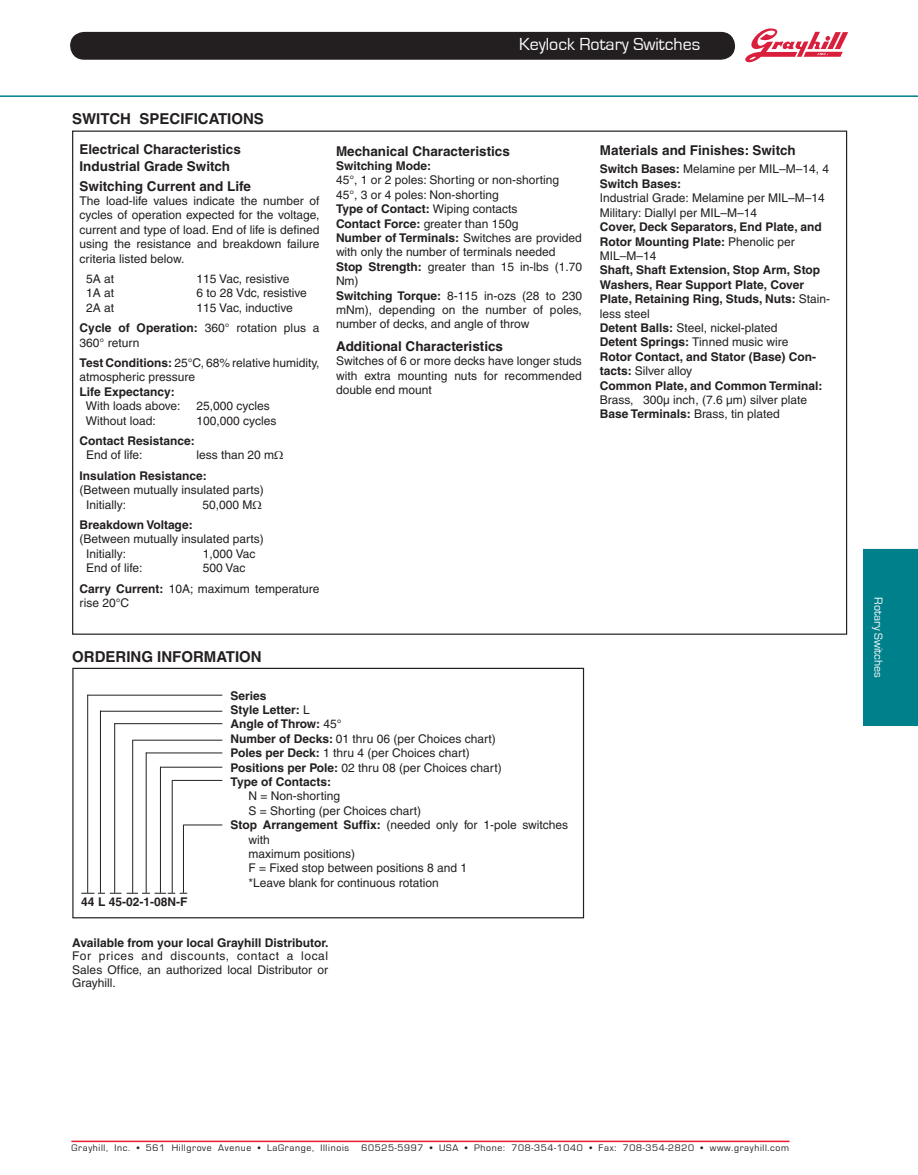
<style>
.page{position:relative;width:918px;height:1175px;background:#fff}
.page>*{position:absolute;margin:0;border:0;box-sizing:border-box;transform-origin:0 0}
.t1{font:18px "Eurostile";color:#fff}
.t2{font:700 15px "Helvetica";color:#231f20}
.t3{font:700 13.5px/16.2px "Helvetica";color:#231f20}
.t4{font:12px/14.4px "Helvetica";color:#231f20}
.t5{font:700 12px/14.4px "Helvetica";color:#231f20}
.t6{font:12px "Eurostile";color:#fff}
.t7{font:9.75px "Eurostile";letter-spacing:.07em;color:#231f20}
.s1{font-weight:700}
.s2{font-weight:400}
</style>
<div class="page">
<svg style="left:745px;top:28px;width:103px;height:34px"></svg>
<div style="left:71px;top:33px;width:663px;height:26px;background:#231f20;border-radius:13px"></div>
<div style="left:70px;top:32px;width:665px;height:28px;border:2px solid #231f20;border-radius:13px"></div>
<div style="left:863px;top:549px;width:55px;height:176px;background:#00808b"></div>
<hr style="left:71px;top:1140px;width:719px;height:2px;background:#ed1a33">
<hr style="left:0;top:95px;width:918px;height:2px;background:#00808b">
<svg style="left:81px;top:892px;width:106px;height:1px"></svg>
<hr style="left:183px;top:825px;width:1px;height:67px;background:#231f20">
<hr style="left:183px;top:824px;width:39px;height:1px;background:#231f20">
<hr style="left:172px;top:780px;width:1px;height:112px;background:#231f20">
<hr style="left:172px;top:780px;width:50px;height:1px;background:#231f20">
<hr style="left:160px;top:766px;width:1px;height:126px;background:#231f20">
<hr style="left:160px;top:766px;width:62px;height:1px;background:#231f20">
<hr style="left:146px;top:752px;width:1px;height:140px;background:#231f20">
<hr style="left:146px;top:752px;width:76px;height:1px;background:#231f20">
<hr style="left:132px;top:740px;width:1px;height:152px;background:#231f20">
<hr style="left:132px;top:740px;width:90px;height:1px;background:#231f20">
<hr style="left:114px;top:723px;width:1px;height:169px;background:#231f20">
<hr style="left:114px;top:723px;width:108px;height:1px;background:#231f20">
<hr style="left:100px;top:710px;width:1px;height:182px;background:#231f20">
<hr style="left:100px;top:711px;width:122px;height:1px;background:#231f20">
<hr style="left:87px;top:694px;width:1px;height:198px;background:#231f20">
<hr style="left:87px;top:694px;width:135px;height:1px;background:#231f20">
<div style="left:72px;top:668px;width:512px;height:250px;border:1px solid #231f20"></div>
<h1 class="t1" style="left:519px;top:34px;width:183px">Keylock Rotary Switches</h1>
<p class="t2" style="left:72px;top:110px;width:21px">SWITCH</p>
<p class="t2" style="left:140px;top:110px;width:115px">Specifications</p>
<p class="t3" style="left:80px;top:141px;width:163px">Electrical Characteristics<br>Industrial Grade Switch</p>
<p class="t3" style="left:80px;top:177px;width:173px">Switching Current and Life</p>
<p class="t4" style="left:80px;top:193px;width:242px;text-align:justify">The load-life values indicate the number of cycles of operation expected for the voltage, current and type of load. End of life is defined using the resistance and breakdown failure criteria listed below.</p>
<p class="t4" style="left:86px;top:271px;width:30px">5A at</p>
<p class="t4" style="left:197px;top:271px;width:94px">115 Vac, resistive</p>
<p class="t4" style="left:86px;top:286px;width:30px">1A at</p>
<p class="t4" style="left:197px;top:286px;width:112px">6 to 28 Vdc, resistive</p>
<p class="t4" style="left:86px;top:300px;width:30px">2A at</p>
<p class="t4" style="left:80px;top:297px;width:242px;line-height:20.4px;text-indent:117px">115 Vac, inductive<br><span class="s1">Cycle of Operation:</span> 360° rotation plus a</p>
<p class="t4" style="left:80px;top:332px;width:241px;line-height:20.4px">360° return<br><span class="s1">Test Conditions:</span> 25°C, 68% relative humidity,</p>
<p class="t4" style="left:80px;top:370px;width:117px">atmospheric pressure</p>
<p class="t5" style="left:80px;top:384px;width:97px">Life Expectancy:</p>
<p class="t4" style="left:86px;top:399px;width:96px">With loads above:</p>
<p class="t4" style="left:197px;top:399px;width:75px">25,000 cycles</p>
<p class="t4" style="left:86px;top:413px;width:72px">Without load:</p>
<p class="t4" style="left:197px;top:413px;width:82px">100,000 cycles</p>
<p class="t5" style="left:80px;top:433px;width:117px">Contact Resistance:</p>
<p class="t4" style="left:86px;top:448px;width:58px">End of life:</p>
<p class="t4" style="left:197px;top:448px;width:79px">less than 20 m</p>
<p class="t5" style="left:80px;top:468px;width:129px">Insulation Resistance:</p>
<p class="t4" style="left:86px;top:483px;width:179px;text-indent:-7px">(Between mutually insulated parts)<br>Initially:</p>
<p class="t4" style="left:203px;top:497px;width:52px">50,000 M</p>
<p class="t5" style="left:80px;top:517px;width:115px">Breakdown Voltage:</p>
<p class="t4" style="left:86px;top:532px;width:179px;text-indent:-7px">(Between mutually insulated parts)<br>Initially:</p>
<p class="t4" style="left:203px;top:546px;width:54px">1,000 Vac</p>
<p class="t4" style="left:86px;top:561px;width:58px">End of life:</p>
<p class="t4" style="left:80px;top:558px;width:242px;line-height:20.4px;text-indent:123px">500 Vac<br><span class="s1">Carry Current:</span> 10A; maximum temperature</p>
<p class="t4" style="left:80px;top:595px;width:51px">rise 20°C</p>
<p class="t3" style="left:336px;top:142px;width:175px">Mechanical Characteristics</p>
<p class="t5" style="left:336px;top:158px;width:97px">Switching Mode:</p>
<p class="t4" style="left:336px;top:173px;width:248px">45°, 1 or 2 poles: Shorting or non-shorting 45°, 3 or 4 poles: Non-shorting<br><span class="s1">Type of Contact:</span> Wiping contacts<br><span class="s1">Contact Force:</span> greater than 150g<br><span class="s1">Number of Terminals:</span> Switches are provided with only the number of terminals needed <span class="s1">Stop Strength:</span> greater than 15 in-lbs (1.70<br>Nm)<br><span class="s1">Switching Torque:</span> 8-115 in-ozs (28 to 230 mNm), depending on the number of poles, number of decks, and angle of throw</p>
<p class="t3" style="left:336px;top:337px;width:169px">Additional Characteristics</p>
<p class="t4" style="left:336px;top:354px;width:247px;text-align:justify">Switches of 6 or more decks have longer studs with extra mounting nuts for recommended double end mount</p>
<p class="t2" style="left:72px;top:647px;width:189px">Ordering information</p>
<p class="t3" style="left:600px;top:142px;width:197px">Materials and Finishes: Switch</p>
<p class="t5" style="left:600px;top:162px;width:231px">Switch Bases: <span class="s2">Melamine per MIL–M–14, 4<br></span>Switch Bases:</p>
<p class="t4" style="left:600px;top:191px;width:226px">Industrial Grade: Melamine per MIL–M–14<br>Military: Diallyl per MIL–M–14</p>
<p class="t5" style="left:600px;top:219px;width:224px">Cover, Deck Separators, End Plate, and<br>Rotor Mounting Plate: <span class="s2">Phenolic per<br>MIL–M–14</span></p>
<p class="t5" style="left:600px;top:263px;width:232px">Shaft, Shaft Extension, Stop Arm, Stop<br>Washers, Rear Support Plate, Cover<br>Plate, Retaining Ring, Studs, Nuts: <span class="s2">Stain&shy;less steel<br></span>Detent Balls: <span class="s2">Steel, nickel-plated<br></span>Detent Springs: <span class="s2">Tinned music wire<br></span>Rotor Contact, and Stator (Base) Con&shy;tacts: <span class="s2">Silver alloy<br></span>Common Plate, and Common Terminal:</p>
<p class="t4" style="left:600px;top:392px;width:209px">Brass, 300µ inch, (7.6 µm) silver plate<br><span class="s1">Base Terminals:</span> Brass, tin plated</p>
<p class="t5" style="left:81px;top:894px;width:106px">44 L 45-02-1-08N-F</p>
<p class="t5" style="left:231px;top:688px;width:273px">Series<br>Style Letter: <span class="s2">L<br></span>Angle of Throw: <span class="s2">45°<br></span>Number of Decks: <span class="s2">01 thru 06 (per Choices chart)<br></span>Poles per Deck: <span class="s2">1 thru 4 (per Choices chart)<br></span>Positions per Pole: <span class="s2">02 thru 08 (per Choices chart)<br></span>Type of Contacts:</p>
<p class="t4" style="left:249px;top:789px;width:93px">N = Non-shorting</p>
<p class="t4" style="left:249px;top:803px;width:174px">S = Shorting (per Choices chart)</p>
<p class="t4" style="left:231px;top:817px;width:339px"><span class="s1">Stop Arrangement Suffix:</span> (needed only for 1-pole switches</p>
<p class="t4" style="left:249px;top:832px;width:23px">with</p>
<p class="t4" style="left:249px;top:846px;width:108px">maximum positions)</p>
<p class="t4" style="left:249px;top:861px;width:220px">F = Fixed stop between positions 8 and 1</p>
<p class="t4" style="left:249px;top:875px;width:192px">*Leave blank for continuous rotation</p>
<p class="t5" style="left:72px;top:935px;width:258px">Available from your local Grayhill Distributor.</p>
<p class="t4" style="left:72px;top:949px;width:257px;line-height:13.5px;text-align:justify">For prices and discounts, contact a local Sales Office, an authorized local Distributor or Grayhill.</p>
<p class="t6" style="left:885px;top:597px;width:82px;rotate:90deg">Rotary Switches</p>
<p class="t7" style="left:71px;top:1143px;width:279px">Grayhill, Inc. • 561 Hillgrove Avenue • LaGrange, Illinois</p>
<p class="t7" style="left:361px;top:1143px;width:429px">60525-5997 • USA • Phone: 708-354-1040 • Fax: 708-354-2820 • www.grayhill.com</p>
</div>
